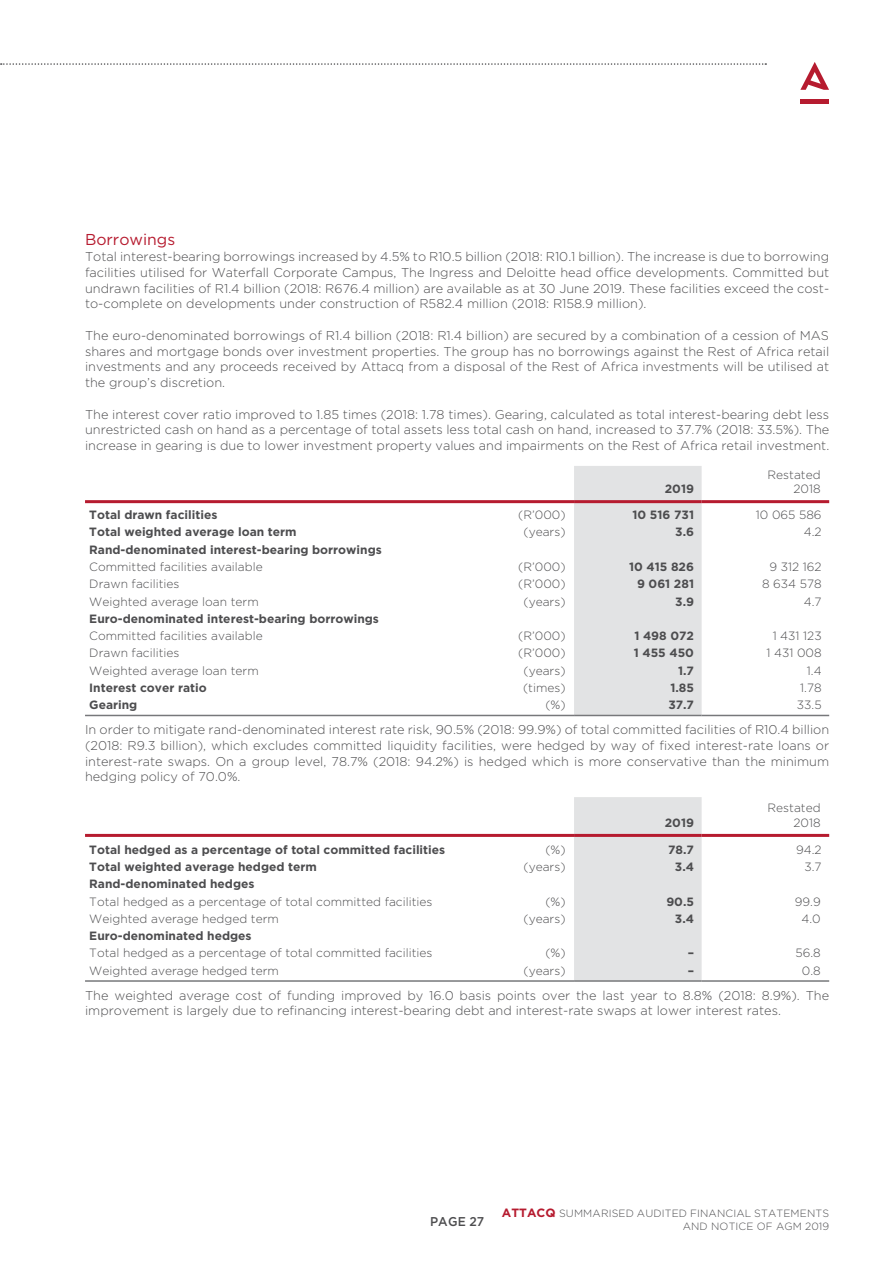
<style>
.page{position:relative;width:893px;height:1263px;background:#fff}
.page>*{position:absolute;margin:0;border:0;box-sizing:border-box;transform-origin:0 0}
.t1{font:15.75px "Gotham";color:#b61b2f}
.t2{font:300 12.75px/15.8px "Gotham";color:#4d4d4f;text-align:justify}
.t3{font:500 12.75px "Gotham";letter-spacing:.015em;color:#4d4d4f;scale:.95 1}
.t4{font:300 12px/14.4px "Gotham";color:#4d4d4f;text-align:right}
.t5{font:700 12px "Gotham";color:#4d4d4f}
.t6{font:300 10.5px/12.6px "Gotham";letter-spacing:.015em;color:#4d4d4f;text-align:right}
.s1{font-weight:700;font-size:12px;color:#b61b2f}
</style>
<div class="page">
<div style="left:574px;top:466px;width:128px;height:249px;background:#e2e3e4"></div>
<hr style="left:85px;top:500px;width:489px;height:3px;background:#b61b2f">
<hr style="left:574px;top:500px;width:128px;height:3px;background:#b61b2f">
<hr style="left:702px;top:500px;width:127px;height:3px;background:#b61b2f">
<hr style="left:85px;top:715px;width:489px;height:1px;background:#77787b">
<hr style="left:574px;top:715px;width:128px;height:1px;background:#77787b">
<hr style="left:702px;top:715px;width:127px;height:1px;background:#77787b">
<div style="left:574px;top:797px;width:128px;height:183px;background:#e2e3e4"></div>
<hr style="left:85px;top:834px;width:489px;height:3px;background:#b61b2f">
<hr style="left:574px;top:834px;width:128px;height:3px;background:#b61b2f">
<hr style="left:702px;top:834px;width:127px;height:3px;background:#b61b2f">
<hr style="left:85px;top:980px;width:489px;height:2px;background:#77787b">
<hr style="left:574px;top:980px;width:128px;height:2px;background:#77787b">
<hr style="left:702px;top:980px;width:127px;height:2px;background:#77787b">
<svg style="left:1px;top:63px;width:765px;height:2px"></svg>
<svg style="left:800px;top:62px;width:29px;height:28px"></svg>
<div style="left:800px;top:99px;width:29px;height:5px;background:#b61b2f"></div>
<p class="t1" style="left:85px;top:231px;width:92px">Borrowings</p>
<p class="t2" style="left:85px;top:249px;width:746px">Total interest-bearing borrowings increased by 4.5% to R10.5 billion (2018: R10.1 billion). The increase is due to borrowing facilities utilised for Waterfall Corporate Campus, The Ingress and Deloitte head office developments. Committed but undrawn facilities of R1.4 billion (2018: R676.4 million) are available as at 30 June 2019. These facilities exceed the cost&shy;to-complete on developments under construction of R582.4 million (2018: R158.9 million).</p>
<p class="t2" style="left:85px;top:327px;width:746px">The euro-denominated borrowings of R1.4 billion (2018: R1.4 billion) are secured by a combination of a cession of MAS shares and mortgage bonds over investment properties. The group has no borrowings against the Rest of Africa retail investments and any proceeds received by Attacq from a disposal of the Rest of Africa investments will be utilised at the group’s discretion.</p>
<p class="t2" style="left:85px;top:406px;width:746px">The interest cover ratio improved to 1.85 times (2018: 1.78 times). Gearing, calculated as total interest-bearing debt less unrestricted cash on hand as a percentage of total assets less total cash on hand, increased to 37.7% (2018: 33.5%). The increase in gearing is due to lower investment property values and impairments on the Rest of Africa retail investment.</p>
<p class="t5" style="left:665px;top:482px;width:31px">2019</p>
<p class="t4" style="left:768px;top:467px;width:55px">Restated<br>2018</p>
<p class="t5" style="left:89px;top:508px;width:130px">Total drawn facilities</p>
<p class="t4" style="left:518px;top:508px;width:49px">(R’000)</p>
<p class="t5" style="left:632px;top:508px;width:63px">10 516 731</p>
<p class="t4" style="left:756px;top:508px;width:67px">10 065 586</p>
<p class="t5" style="left:89px;top:525px;width:209px">Total weighted average loan term</p>
<p class="t4" style="left:523px;top:525px;width:44px">(years)</p>
<p class="t5" style="left:675px;top:525px;width:20px">3.6</p>
<p class="t4" style="left:804px;top:525px;width:19px">4.2</p>
<p class="t5" style="left:89px;top:542px;width:294px">Rand-denominated interest-bearing borrowings</p>
<p class="t4" style="left:89px;top:559px;width:175px">Committed facilities available</p>
<p class="t4" style="left:518px;top:559px;width:49px">(R’000)</p>
<p class="t5" style="left:629px;top:560px;width:66px">10 415 826</p>
<p class="t4" style="left:769px;top:559px;width:54px">9 312 162</p>
<p class="t4" style="left:89px;top:577px;width:92px">Drawn facilities</p>
<p class="t4" style="left:518px;top:577px;width:49px">(R’000)</p>
<p class="t5" style="left:637px;top:577px;width:59px">9 061 281</p>
<p class="t4" style="left:762px;top:577px;width:61px">8 634 578</p>
<p class="t4" style="left:89px;top:594px;width:171px">Weighted average loan term</p>
<p class="t4" style="left:523px;top:594px;width:44px">(years)</p>
<p class="t5" style="left:675px;top:594px;width:20px">3.9</p>
<p class="t4" style="left:804px;top:594px;width:19px">4.7</p>
<p class="t5" style="left:89px;top:612px;width:291px">Euro-denominated interest-bearing borrowings</p>
<p class="t4" style="left:89px;top:628px;width:175px">Committed facilities available</p>
<p class="t4" style="left:518px;top:628px;width:49px">(R’000)</p>
<p class="t5" style="left:634px;top:629px;width:61px">1 498 072</p>
<p class="t4" style="left:773px;top:628px;width:50px">1 431 123</p>
<p class="t4" style="left:89px;top:646px;width:92px">Drawn facilities</p>
<p class="t4" style="left:518px;top:646px;width:49px">(R’000)</p>
<p class="t5" style="left:634px;top:646px;width:62px">1 455 450</p>
<p class="t4" style="left:766px;top:646px;width:57px">1 431 008</p>
<p class="t4" style="left:89px;top:663px;width:171px">Weighted average loan term</p>
<p class="t4" style="left:523px;top:663px;width:44px">(years)</p>
<p class="t5" style="left:678px;top:663px;width:17px">1.7</p>
<p class="t4" style="left:807px;top:663px;width:16px">1.4</p>
<p class="t5" style="left:89px;top:681px;width:119px">Interest cover ratio</p>
<p class="t4" style="left:523px;top:680px;width:44px">(times)</p>
<p class="t5" style="left:670px;top:681px;width:25px">1.85</p>
<p class="t4" style="left:800px;top:680px;width:23px">1.78</p>
<p class="t5" style="left:89px;top:698px;width:50px">Gearing</p>
<p class="t4" style="left:545px;top:697px;width:22px">(%)</p>
<p class="t5" style="left:668px;top:698px;width:27px">37.7</p>
<p class="t4" style="left:797px;top:697px;width:26px">33.5</p>
<p class="t2" style="left:85px;top:721px;width:746px">In order to mitigate rand-denominated interest rate risk, 90.5% (2018: 99.9%) of total committed facilities of R10.4 billion (2018: R9.3 billion), which excludes committed liquidity facilities, were hedged by way of fixed interest-rate loans or interest-rate swaps. On a group level, 78.7% (2018: 94.2%) is hedged which is more conservative than the minimum hedging policy of 70.0%.</p>
<p class="t5" style="left:665px;top:815px;width:31px">2019</p>
<p class="t4" style="left:768px;top:801px;width:55px">Restated<br>2018</p>
<p class="t5" style="left:89px;top:842px;width:357px">Total hedged as a percentage of total committed facilities</p>
<p class="t4" style="left:545px;top:842px;width:22px">(%)</p>
<p class="t5" style="left:668px;top:842px;width:27px">78.7</p>
<p class="t4" style="left:796px;top:842px;width:27px">94.2</p>
<p class="t5" style="left:89px;top:860px;width:229px">Total weighted average hedged term</p>
<p class="t4" style="left:523px;top:859px;width:44px">(years)</p>
<p class="t5" style="left:675px;top:860px;width:21px">3.4</p>
<p class="t4" style="left:804px;top:859px;width:19px">3.7</p>
<p class="t5" style="left:89px;top:877px;width:167px">Rand-denominated hedges</p>
<p class="t4" style="left:89px;top:894px;width:345px">Total hedged as a percentage of total committed facilities</p>
<p class="t4" style="left:545px;top:894px;width:22px">(%)</p>
<p class="t5" style="left:666px;top:894px;width:29px">90.5</p>
<p class="t4" style="left:795px;top:894px;width:27px">99.9</p>
<p class="t4" style="left:89px;top:911px;width:191px">Weighted average hedged term</p>
<p class="t4" style="left:523px;top:911px;width:44px">(years)</p>
<p class="t5" style="left:675px;top:912px;width:21px">3.4</p>
<p class="t4" style="left:801px;top:911px;width:21px">4.0</p>
<p class="t5" style="left:89px;top:929px;width:164px">Euro-denominated hedges</p>
<p class="t4" style="left:89px;top:946px;width:345px">Total hedged as a percentage of total committed facilities</p>
<p class="t4" style="left:545px;top:946px;width:22px">(%)</p>
<p class="t5" style="left:688px;top:946px;width:8px">–</p>
<p class="t4" style="left:795px;top:946px;width:27px">56.8</p>
<p class="t4" style="left:89px;top:963px;width:191px">Weighted average hedged term</p>
<p class="t4" style="left:523px;top:963px;width:44px">(years)</p>
<p class="t5" style="left:688px;top:963px;width:8px">–</p>
<p class="t4" style="left:802px;top:963px;width:20px">0.8</p>
<p class="t2" style="left:85px;top:987px;width:746px">The weighted average cost of funding improved by 16.0 basis points over the last year to 8.8% (2018: 8.9%). The improvement is largely due to refinancing interest-bearing debt and interest-rate swaps at lower interest rates.</p>
<p class="t3" style="left:430px;top:1214px;width:59px">PAGE 27</p>
<p class="t6" style="left:502px;top:1207px;width:329px"><span class="s1">ATTACQ</span> SUMMARISED AUDITED FINANCIAL STATEMENTS<br>AND NOTICE OF AGM 2019</p>
</div>
